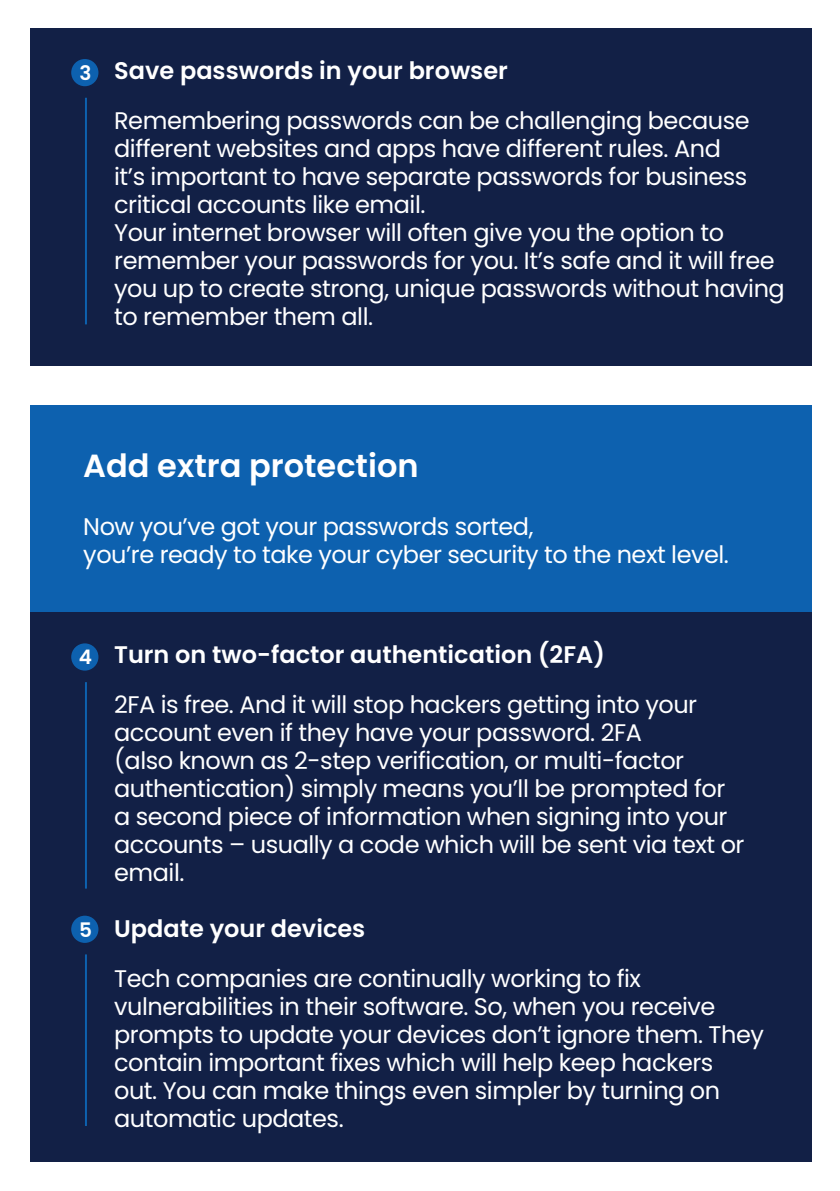
<style>
.page{position:relative;width:840px;height:1191px;background:#fff}
.page>*{position:absolute;margin:0;border:0;box-sizing:border-box;transform-origin:0 0}
.t1{font:600 32px "Poppins";color:#fff}
.t2{font:24px/28px "Poppins";letter-spacing:-.02em;color:#fff}
.t3{font:600 24px "Poppins";color:#fff}
.t4{font:600 20px "Poppins";color:#fff}
</style>
<div class="page">
<div style="left:30px;top:612px;width:781px;height:550px;background:#122046"></div>
<div style="left:30px;top:28px;width:781px;height:338px;background:#122046"></div>
<div style="left:30px;top:405px;width:781px;height:207px;background:#0d61af"></div>
<hr style="left:85px;top:98px;width:2px;height:226px;background:#0d61af">
<hr style="left:85px;top:682px;width:2px;height:206px;background:#0d61af">
<hr style="left:85px;top:954px;width:2px;height:172px;background:#0d61af">
<div style="left:71px;top:59px;width:27px;height:27px;background:#0d61af;border-radius:50%"></div>
<div style="left:71px;top:643px;width:27px;height:27px;background:#0d61af;border-radius:50%"></div>
<div style="left:71px;top:915px;width:27px;height:28px;background:#0d61af;border-radius:50%"></div>
<p class="t4" style="left:79px;top:61px;width:13px">3</p>
<p class="t3" style="left:114px;top:57px;width:395px">Save passwords in your browser</p>
<p class="t2" style="left:114px;top:107px;width:671px">Remembering passwords can be challenging because different websites and apps have different rules. And<br>it’s important to have separate passwords for business critical accounts like email.<br>Your internet browser will often give you the option to remember your passwords for you. It’s safe and it will free you up to create strong, unique passwords without having to remember them all.</p>
<h1 class="t1" style="left:83px;top:447px;width:336px">Add extra protection</h1>
<p class="t2" style="left:83px;top:513px;width:647px">Now you’ve got your passwords sorted,<br>you’re ready to take your cyber security to the next level.</p>
<p class="t4" style="left:79px;top:646px;width:15px">4</p>
<p class="t4" style="left:79px;top:918px;width:14px">5</p>
<p class="t3" style="left:114px;top:640px;width:492px">Turn on two-factor authentication (2FA)</p>
<p class="t2" style="left:114px;top:690px;width:631px">2FA is free. And it will stop hackers getting into your account even if they have your password. 2FA<br>(also known as 2-step verification, or multi-factor authentication) simply means you’ll be prompted for a second piece of information when signing into your accounts – usually a code which will be sent via text or email.</p>
<p class="t3" style="left:114px;top:914px;width:252px">Update your devices</p>
<p class="t2" style="left:114px;top:964px;width:651px">Tech companies are continually working to fix vulnerabilities in their software. So, when you receive prompts to update your devices don’t ignore them. They contain important fixes which will help keep hackers<br>out. You can make things even simpler by turning on automatic updates.</p>
</div>
